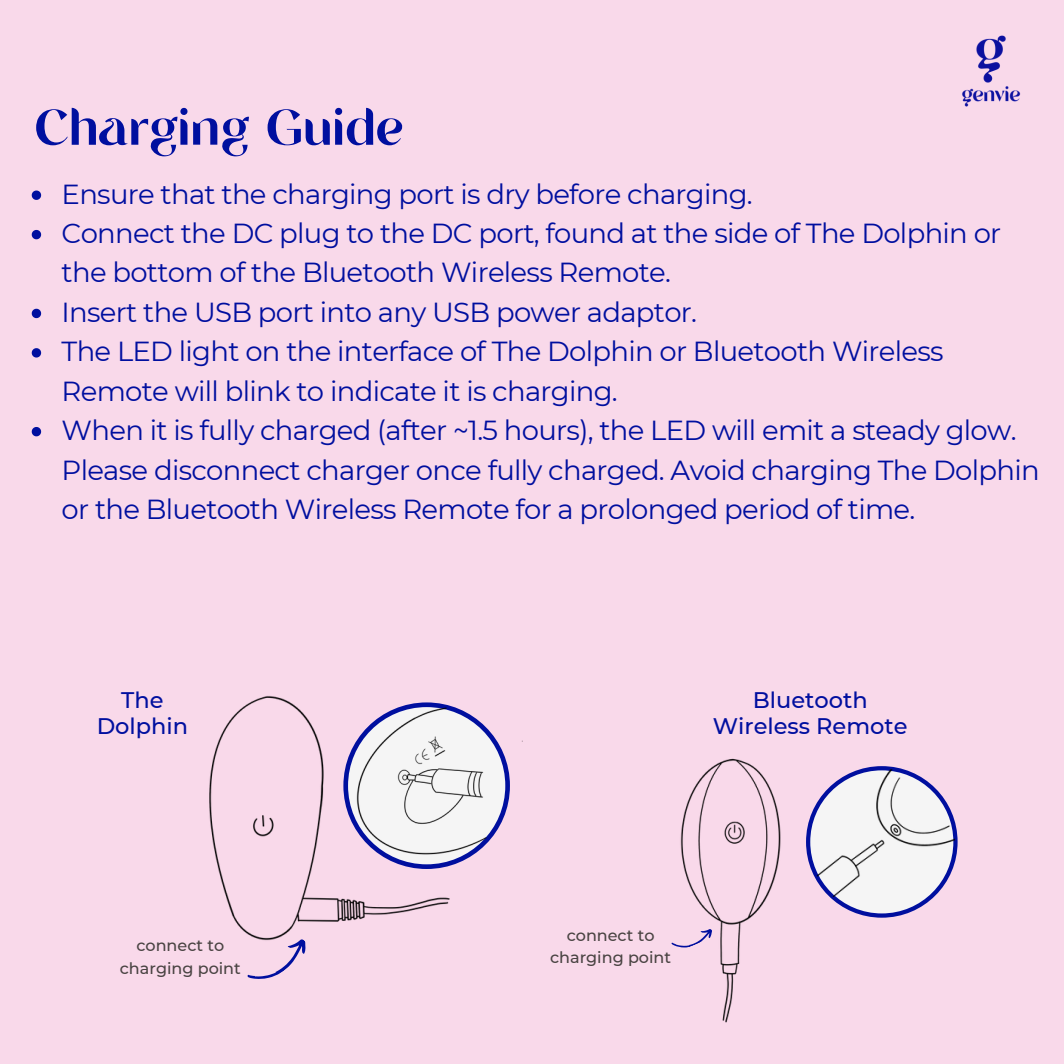
<style>
.page{position:relative;width:1064px;height:1064px;background:#fff}
.page>*{position:absolute;margin:0;border:0;box-sizing:border-box;transform-origin:0 0}
.t1{font:50px "Tangerine";color:#000f9f}
.t2{font:27.5px/39.5px "Montserrat";letter-spacing:-.025em;color:#000f9f}
.t3{font:500 22.5px/26.2px "Montserrat";color:#000f9f;text-align:center}
.t4{font:500 16px/22px "Montserrat";color:#494342;text-align:center}
</style>
<div class="page">
<div style="left:0;top:0;width:1063px;height:1063px;background:#f9d9ea"></div>
<img style="left:962px;top:35px;width:59px;height:72px">
<svg style="left:32px;top:190px;width:9px;height:10px"></svg>
<svg style="left:32px;top:230px;width:9px;height:9px"></svg>
<svg style="left:32px;top:308px;width:9px;height:10px"></svg>
<svg style="left:32px;top:348px;width:9px;height:9px"></svg>
<svg style="left:32px;top:427px;width:9px;height:9px"></svg>
<svg style="left:805px;top:765px;width:152px;height:152px"></svg>
<img style="left:808px;top:768px;width:146px;height:146px;border-radius:50%">
<img style="left:459px;top:709px;width:64px;height:154px">
<img style="left:209px;top:696px;width:250px;height:238px">
<svg style="left:247px;top:934px;width:59px;height:45px"></svg>
<img style="left:680px;top:758px;width:101px;height:265px">
<svg style="left:671px;top:925px;width:43px;height:27px"></svg>
<p class="t1" style="left:34px;top:106px;width:371px">Charging Guide</p>
<p class="t2" style="left:62px;top:174px;width:692px">Ensure that the charging port is dry before charging.</p>
<p class="t2" style="left:62px;top:213px;width:940px">Connect the DC plug to the DC port, found at the side of The Dolphin or the bottom of the Bluetooth Wireless Remote.</p>
<p class="t2" style="left:62px;top:292px;width:636px">Insert the USB port into any USB power adaptor.</p>
<p class="t2" style="left:62px;top:331px;width:883px">The LED light on the interface of The Dolphin or Bluetooth Wireless<br>Remote will blink to indicate it is charging.</p>
<p class="t2" style="left:62px;top:410px;width:979px">When it is fully charged (after ~1.5 hours), the LED will emit a steady glow.<br>Please disconnect charger once fully charged. Avoid charging The Dolphin or the Bluetooth Wireless Remote for a prolonged period of time.</p>
<p class="t3" style="left:121px;top:686px;width:44px">The</p>
<p class="t3" style="left:97px;top:712px;width:93px">Dolphin</p>
<p class="t3" style="left:712px;top:686px;width:196px">Bluetooth<br>Wireless Remote</p>
<p class="t4" style="left:120px;top:934px;width:122px">connect to charging point</p>
<p class="t4" style="left:550px;top:923px;width:122px">connect to charging point</p>
</div>
